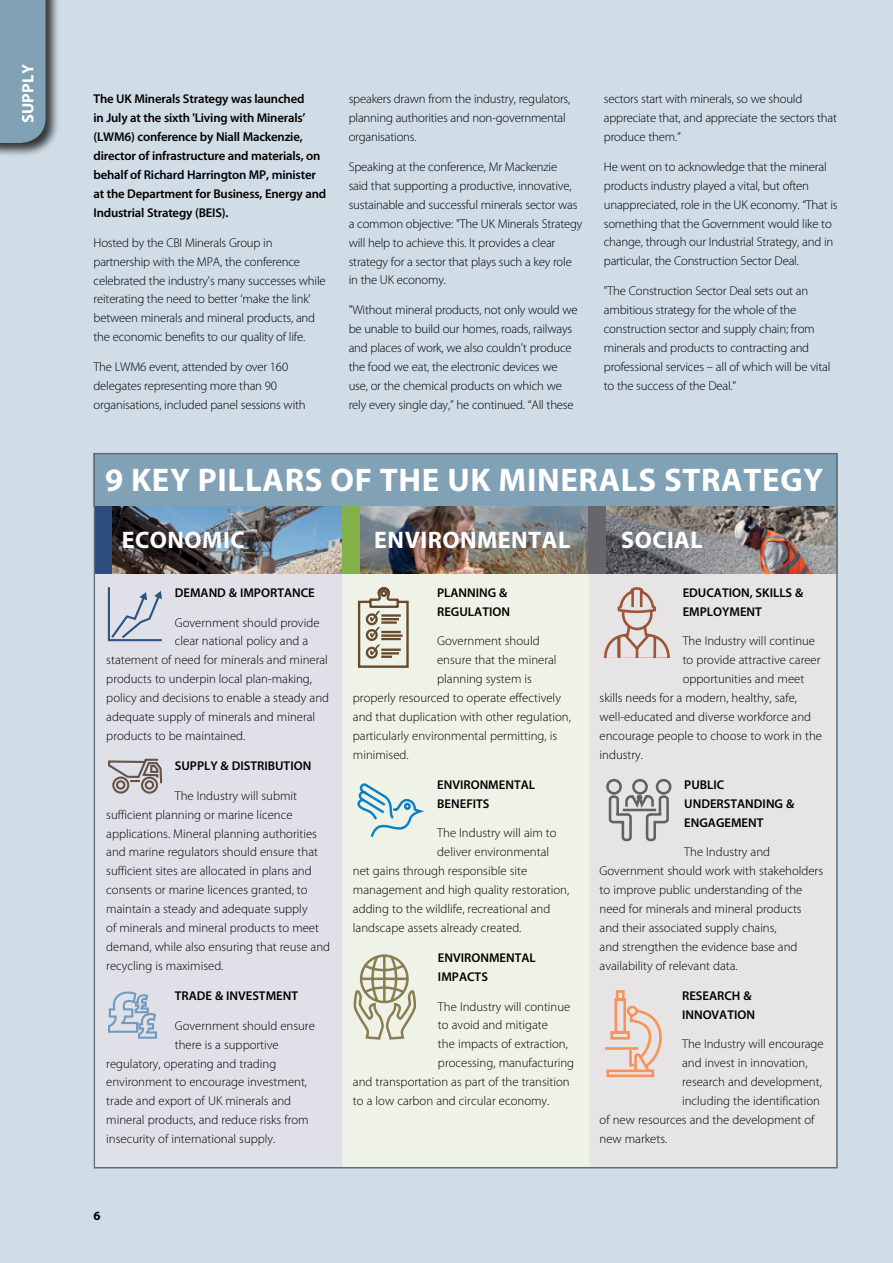
<style>
.page{position:relative;width:893px;height:1263px;background:#d0dce6}
.page>*{position:absolute;margin:0;border:0;box-sizing:border-box;transform-origin:0 0}
.t1{font:700 32.85px "Myriad Pro";letter-spacing:.02em;color:#fff}
.t2{font:700 24px "Myriad Pro";letter-spacing:.02em;color:#fff}
.t3{font:700 16.5px "Myriad Pro";letter-spacing:.02em;color:#fff}
.t4{font:300 12.75px/18.9px "Myriad Pro";color:#000}
.t5{font:600 12.75px/18.9px "Myriad Pro";letter-spacing:-.015em;color:#000}
.t6{font:700 12.75px "Myriad Pro";color:#000}
</style>
<div class="page">
<div style="left:94px;top:453px;width:744px;height:53px;background:#80a1b6"></div>
<div style="left:94px;top:506px;width:248px;height:662px;background:#e0e0e8"></div>
<div style="left:342px;top:506px;width:247px;height:662px;background:#eff2e7"></div>
<div style="left:589px;top:506px;width:249px;height:662px;background:#e6e4e4"></div>
<div style="left:0;top:0;width:60px;height:157px;background:#000;opacity:.75"></div>
<div style="left:0;top:0;width:46px;height:143px;background:#80a1b6"></div>
<img style="left:112px;top:506px;width:477px;height:68px">
<img style="left:606px;top:506px;width:229px;height:68px">
<div style="left:589px;top:506px;width:17px;height:68px;background:#676769"></div>
<div style="left:342px;top:506px;width:18px;height:68px;background:#84b049"></div>
<div style="left:94px;top:506px;width:18px;height:68px;background:#2c4d7d"></div>
<svg style="left:108px;top:587px;width:54px;height:54px"></svg>
<svg style="left:108px;top:759px;width:54px;height:35px"></svg>
<svg style="left:108px;top:991px;width:49px;height:48px"></svg>
<svg style="left:358px;top:587px;width:51px;height:81px"></svg>
<svg style="left:357px;top:783px;width:66px;height:54px"></svg>
<svg style="left:354px;top:954px;width:62px;height:86px"></svg>
<svg style="left:604px;top:587px;width:66px;height:70px"></svg>
<svg style="left:606px;top:779px;width:65px;height:62px"></svg>
<svg style="left:605px;top:990px;width:57px;height:87px"></svg>
<p class="t3" style="left:17px;top:123px;width:61px;rotate:-90deg">SUPPLY</p>
<p class="t5" style="left:94px;top:89px;width:234px">The UK Minerals Strategy was launched<br>in July at the sixth 'Living with Minerals’ (LWM6) conference by Niall Mackenzie, director of infrastructure and materials, on behalf of Richard Harrington MP, minister at the Department for Business, Energy and Industrial Strategy (BEIS).</p>
<p class="t4" style="left:94px;top:233px;width:234px">Hosted by the CBI Minerals Group in partnership with the MPA, the conference celebrated the industry's many successes while reiterating the need to better ‘make the link' between minerals and mineral products, and the economic benefits to our quality of life.</p>
<p class="t4" style="left:94px;top:358px;width:214px">The LWM6 event, attended by over 160 delegates representing more than 90 organisations, included panel sessions with</p>
<p class="t4" style="left:349px;top:90px;width:223px">speakers drawn from the industry, regulators, planning authorities and non-governmental organisations.</p>
<p class="t4" style="left:349px;top:157px;width:235px">Speaking at the conference, Mr Mackenzie<br>said that supporting a productive, innovative, sustainable and successful minerals sector was a common objective: "The UK Minerals Strategy will help to achieve this. It provides a clear strategy for a sector that plays such a key role in the UK economy.</p>
<p class="t4" style="left:349px;top:301px;width:230px">"Without mineral products, not only would we be unable to build our homes, roads, railways and places of work, we also couldn't produce the food we eat, the electronic devices we use, or the chemical products on which we rely every single day,” he continued. “All these</p>
<p class="t4" style="left:604px;top:90px;width:235px">sectors start with minerals, so we should appreciate that, and appreciate the sectors that produce them.”</p>
<p class="t4" style="left:604px;top:157px;width:235px">He went on to acknowledge that the mineral products industry played a vital, but often unappreciated, role in the UK economy. “That is something that the Government would like to change, through our Industrial Strategy, and in particular, the Construction Sector Deal.</p>
<p class="t4" style="left:604px;top:282px;width:228px">"The Construction Sector Deal sets out an ambitious strategy for the whole of the construction sector and supply chain; from minerals and products to contracting and professional services – all of which will be vital to the success of the Deal."</p>
<h1 class="t1" style="left:105px;top:458px;width:719px">9 KEY PILLARS OF THE UK MINERALS STRATEGY</h1>
<h2 class="t2" style="left:122px;top:524px;width:124px">ECONOMIC</h2>
<h2 class="t2" style="left:374px;top:524px;width:198px">ENVIRONMENTAL</h2>
<h2 class="t2" style="left:621px;top:524px;width:83px">SOCIAL</h2>
<p class="t5" style="left:175px;top:583px;width:142px">DEMAND &amp; IMPORTANCE</p>
<p class="t4" style="left:175px;top:613px;width:146px">Government should provide</p>
<p class="t4" style="left:175px;top:632px;width:135px">clear national policy and a</p>
<p class="t4" style="left:106px;top:651px;width:223px">statement of need for minerals and mineral</p>
<p class="t4" style="left:106px;top:670px;width:207px">products to underpin local plan-making,</p>
<p class="t4" style="left:106px;top:689px;width:224px">policy and decisions to enable a steady and</p>
<p class="t4" style="left:106px;top:708px;width:210px">adequate supply of minerals and mineral</p>
<p class="t4" style="left:106px;top:727px;width:141px">products to be maintained.</p>
<p class="t5" style="left:175px;top:756px;width:138px">SUPPLY &amp; DISTRIBUTION</p>
<p class="t4" style="left:106px;top:786px;width:225px;text-indent:68px">The Industry will submit sufficient planning or marine licence applications. Mineral planning authorities and marine regulators should ensure that sufficient sites are allocated in plans and consents or marine licences granted, to maintain a steady and adequate supply<br>of minerals and mineral products to meet demand, while also ensuring that reuse and recycling is maximised.</p>
<p class="t5" style="left:175px;top:986px;width:125px">TRADE &amp; INVESTMENT</p>
<p class="t4" style="left:175px;top:1016px;width:142px">Government should ensure</p>
<p class="t4" style="left:175px;top:1035px;width:106px">there is a supportive</p>
<p class="t4" style="left:106px;top:1054px;width:172px">regulatory, operating and trading</p>
<p class="t4" style="left:106px;top:1073px;width:202px">environment to encourage investment,</p>
<p class="t4" style="left:106px;top:1092px;width:186px">trade and export of UK minerals and</p>
<p class="t4" style="left:106px;top:1111px;width:204px">mineral products, and reduce risks from</p>
<p class="t4" style="left:106px;top:1130px;width:171px">insecurity of international supply.</p>
<p class="t5" style="left:683px;top:583px;width:122px">EDUCATION, SKILLS &amp;<br>EMPLOYMENT</p>
<p class="t4" style="left:683px;top:632px;width:134px">The Industry will continue</p>
<p class="t4" style="left:683px;top:651px;width:139px">to provide attractive career</p>
<p class="t4" style="left:683px;top:670px;width:123px">opportunities and meet</p>
<p class="t4" style="left:600px;top:689px;width:199px">skills needs for a modern, healthy, safe,</p>
<p class="t4" style="left:600px;top:708px;width:213px">well-educated and diverse workforce and</p>
<p class="t4" style="left:600px;top:727px;width:224px">encourage people to choose to work in the</p>
<p class="t4" style="left:600px;top:746px;width:45px">industry.</p>
<p class="t5" style="left:684px;top:775px;width:111px">PUBLIC<br>UNDERSTANDING &amp;<br>ENGAGEMENT</p>
<p class="t4" style="left:600px;top:843px;width:225px;text-indent:85px">The Industry and Government should work with stakeholders to improve public understanding of the need for minerals and mineral products and their associated supply chains,<br>and strengthen the evidence base and availability of relevant data.</p>
<p class="t5" style="left:682px;top:986px;width:75px">RESEARCH &amp;<br>INNOVATION</p>
<p class="t4" style="left:682px;top:1035px;width:143px">The Industry will encourage</p>
<p class="t4" style="left:682px;top:1054px;width:127px">and invest in innovation,</p>
<p class="t4" style="left:682px;top:1073px;width:141px">research and development,</p>
<p class="t4" style="left:682px;top:1092px;width:140px">including the identification</p>
<p class="t4" style="left:600px;top:1111px;width:217px">of new resources and the development of</p>
<p class="t4" style="left:600px;top:1130px;width:69px">new markets.</p>
<p class="t5" style="left:437px;top:583px;width:74px">PLANNING &amp;<br>REGULATION</p>
<p class="t4" style="left:437px;top:632px;width:104px">Government should</p>
<p class="t4" style="left:437px;top:651px;width:121px">ensure that the mineral</p>
<p class="t4" style="left:437px;top:670px;width:96px">planning system is</p>
<p class="t4" style="left:353px;top:689px;width:209px">properly resourced to operate effectively</p>
<p class="t4" style="left:353px;top:708px;width:219px">and that duplication with other regulation,</p>
<p class="t4" style="left:353px;top:727px;width:206px">particularly environmental permitting, is</p>
<p class="t4" style="left:353px;top:746px;width:57px">minimised.</p>
<p class="t5" style="left:437px;top:775px;width:99px">ENVIRONMENTAL<br>BENEFITS</p>
<p class="t4" style="left:437px;top:824px;width:121px">The Industry will aim to</p>
<p class="t4" style="left:437px;top:843px;width:113px">deliver environmental</p>
<p class="t4" style="left:353px;top:862px;width:176px">net gains through responsible site</p>
<p class="t4" style="left:353px;top:881px;width:218px">management and high quality restoration,</p>
<p class="t4" style="left:353px;top:900px;width:199px">adding to the wildlife, recreational and</p>
<p class="t4" style="left:353px;top:919px;width:170px">landscape assets already created.</p>
<p class="t5" style="left:438px;top:948px;width:99px">ENVIRONMENTAL<br>IMPACTS</p>
<p class="t4" style="left:438px;top:997px;width:134px">The Industry will continue</p>
<p class="t4" style="left:438px;top:1016px;width:111px">to avoid and mitigate</p>
<p class="t4" style="left:438px;top:1035px;width:131px">the impacts of extraction,</p>
<p class="t4" style="left:438px;top:1054px;width:138px">processing, manufacturing</p>
<p class="t4" style="left:353px;top:1073px;width:218px">and transportation as part of the transition</p>
<p class="t4" style="left:353px;top:1092px;width:198px">to a low carbon and circular economy.</p>
<p class="t6" style="left:94px;top:1208px;width:9px">6</p>
</div>
